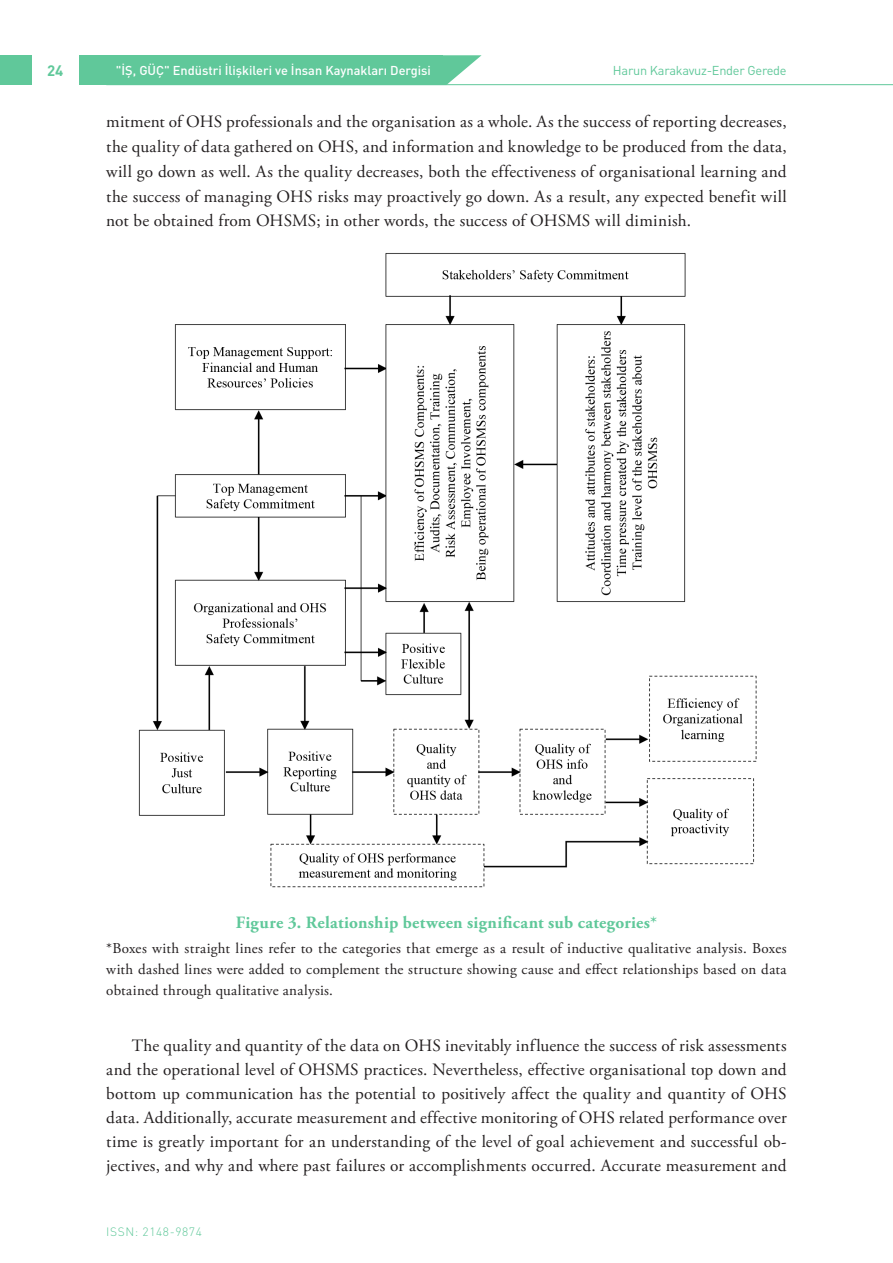
<style>
.page{position:relative;width:893px;height:1263px;background:#fff}
.page>*{position:absolute;margin:0;border:0;box-sizing:border-box;transform-origin:0 0}
.t1{font:17.25px/24px "Adobe Garamond Pro";letter-spacing:.01em;color:#231f20;text-align:justify}
.tablo_basl_k{font:700 17.25px "Adobe Garamond Pro";letter-spacing:.015em;color:#60c89a}
.Paragraph_Style_3{font:15px/21px "Adobe Garamond Pro";letter-spacing:.02em;color:#231f20;text-align:justify}
.t2{font:700 15px "DIN Pro";color:#60c89a}
.t3{font:500 12.75px "DIN Pro";color:#fff}
.t4{font:12.75px "DIN Pro";letter-spacing:-.02em;color:#60c89a}
.t5{font:300 12px "DIN Pro";letter-spacing:.05em;color:#60c89a}
</style>
<div class="page">
<svg style="left:443px;top:55px;width:39px;height:29px"></svg>
<div style="left:0;top:55px;width:443px;height:30px;background:#60c89a"></div>
<hr style="left:106px;top:84px;width:787px;height:1px;background:#60c89a">
<div style="left:32px;top:55px;width:46px;height:31px;background:#fff"></div>
<img style="left:138px;top:253px;width:619px;height:635px">
<p class="t2" style="left:47px;top:60px;width:18px">24</p>
<p class="t3" style="left:116px;top:62px;width:316px">"İŞ, GÜÇ" Endüstri İlişkileri ve İnsan Kaynakları Dergisi</p>
<p class="t4" style="left:613px;top:62px;width:175px">Harun Karakavuz-Ender Gerede</p>
<p class="t1" style="left:106px;top:110px;width:682px;line-height:24.8px">mitment of OHS professionals and the organisation as a whole. As the success of reporting decreases, the quality of data gathered on OHS, and information and knowledge to be produced from the data, will go down as well. As the quality decreases, both the effectiveness of organisational learning and the success of managing OHS risks may proactively go down. As a result, any expected benefit will not be obtained from OHSMS; in other words, the success of OHSMS will diminish.</p>
<p class="tablo_basl_k" style="left:236px;top:913px;width:423px">Figure 3. Relationship between significant sub categories*</p>
<p class="Paragraph_Style_3" style="left:106px;top:939px;width:682px">*Boxes with straight lines refer to the categories that emerge as a result of inductive qualitative analysis. Boxes with dashed lines were added to complement the structure showing cause and effect relationships based on data obtained through qualitative analysis.</p>
<p class="t1" style="left:106px;top:1034px;width:682px;text-indent:26px">The quality and quantity of the data on OHS inevitably influence the success of risk assessments and the operational level of OHSMS practices. Nevertheless, effective organisational top down and bottom up communication has the potential to positively affect the quality and quantity of OHS data. Additionally, accurate measurement and effective monitoring of OHS related performance over time is greatly important for an understanding of the level of goal achievement and successful ob&shy;jectives, and why and where past failures or accomplishments occurred. Accurate measurement and</p>
<p class="t5" style="left:106px;top:1223px;width:97px">ISSN: 2148-9874</p>
</div>
